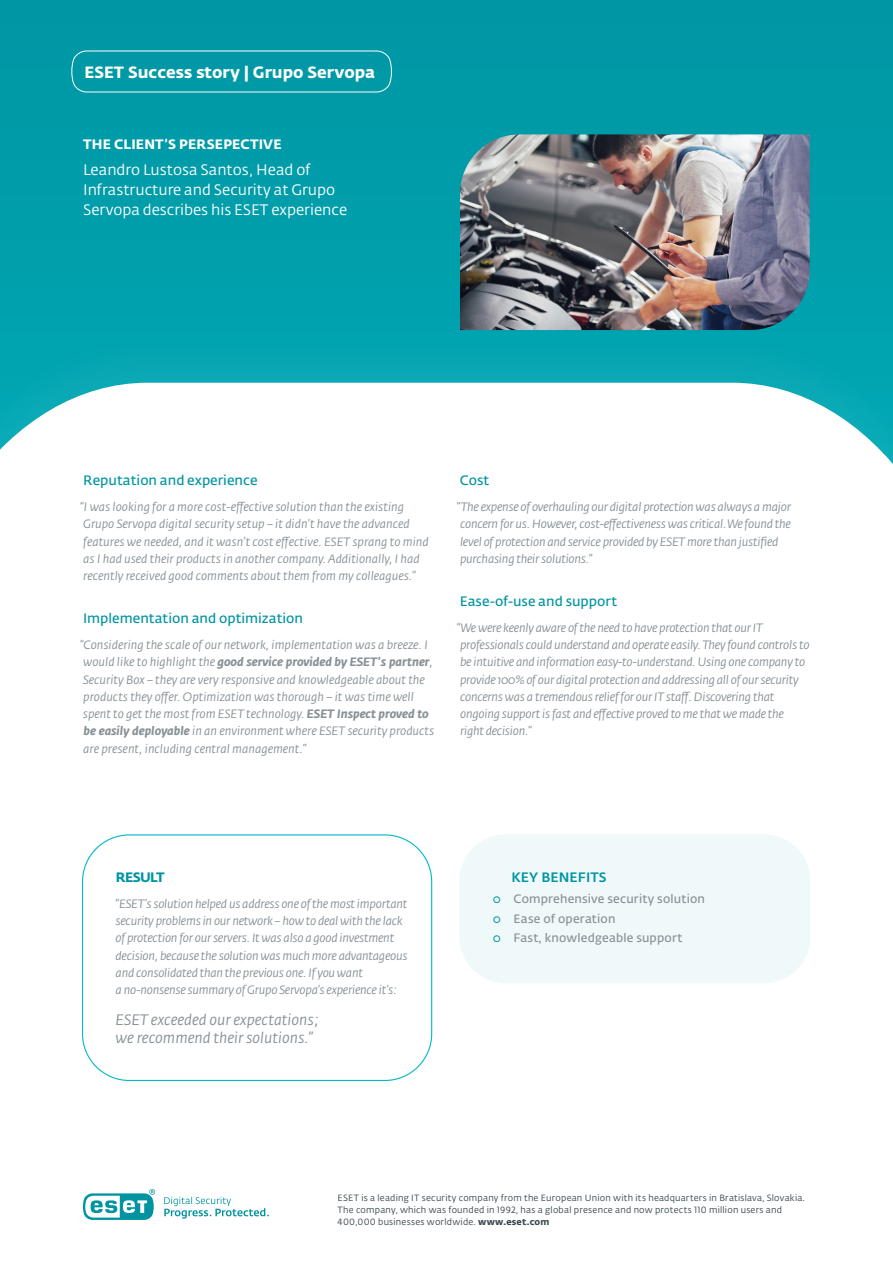
<style>
.page{position:relative;width:893px;height:1263px;background:#fff}
.page>*{position:absolute;margin:0;border:0;box-sizing:border-box;transform-origin:0 0}
.t1{font:700 16.2px "Fedra Sans Alt Pro";color:#fff}
.t2{font:15px/20.2px "Fedra Sans Alt Pro";color:#fff}
.t3{font:italic 15px/18px "Fedra Sans Alt Pro";color:#879197}
.t4{font:600 13.5px "Fedra Sans Alt Pro";color:#0094a1}
.t5{font:700 13.5px "Fedra Sans Alt Pro";letter-spacing:.01em;color:#fff}
.t6{font:13.5px "Fedra Sans Alt Pro Med LF";letter-spacing:.01em;color:#0094a1}
.t7{font:700 13.5px "Fedra Sans Alt Pro";letter-spacing:-.05em;color:#0094a1}
.t8{font:italic 12px/17.2px "Fedra Sans Alt Pro";letter-spacing:-.02em;color:#879197}
.t9{font:italic 12px/17.2px "Fedra Sans Alt Pro";color:#879197}
.t10{font:12px "Fedra Sans Alt Pro Demi LF";letter-spacing:.015em;color:#879197}
.t11{font:9px/12px "Fedra Sans Alt Pro Book LF";letter-spacing:.025em;color:#39474f}
.s1{font-weight:700}
.s2{font-family:"Fedra Sans Alt Pro Book LF";color:#0094a1}
.s3{font-family:"Fedra Sans Alt Pro Bold LF"}
</style>
<div class="page">
<div style="left:0;top:0;width:893px;height:333px;background:#009ba8"></div>
<img style="left:460px;top:134px;width:350px;height:196px">
<div style="left:0;top:333px;width:893px;height:930px;background:#03a5b1"></div>
<div style="left:0;top:383px;width:893px;height:880px;background:#fff"></div>
<svg style="left:83px;top:1189px;width:72px;height:31px;background:#7ec9cf"></svg>
<svg style="left:164px;top:1197px;width:105px;height:21px;background:#cdeaec"></svg>
<svg style="left:71px;top:50px;width:321px;height:43px;background:#0c9daa"></svg>
<div style="left:459px;top:834px;width:351px;height:149px;background:#eff9fa;border-radius:47px"></div>
<div style="left:82px;top:834px;width:350px;height:247px;border:1px solid #00bac6;border-radius:47px"></div>
<h1 class="t1" style="left:84px;top:62px;width:293px">ESET Success story | Grupo Servopa</h1>
<p class="t5" style="left:83px;top:136px;width:200px">THE CLIENT’S PERSEPECTIVE</p>
<p class="t2" style="left:83px;top:159px;width:266px">Leandro Lustosa Santos, Head of<br>Infrastructure and Security at Grupo<br>Servopa describes his ESET experience</p>
<p class="t4" style="left:83px;top:472px;width:176px">Reputation and experience</p>
<p class="t9" style="left:80px;top:498px;width:350px">“I was looking for a more cost-effective solution than the existing Grupo Servopa digital security setup – it didn’t have the advanced features we needed, and it wasn’t cost effective. ESET sprang to mind as I had used their products in another company. Additionally, I had recently received good comments about them from my colleagues.”</p>
<p class="t4" style="left:83px;top:610px;width:222px">Implementation and optimization</p>
<p class="t9" style="left:80px;top:636px;width:356px">“Considering the scale of our network, implementation was a breeze. I would like to highlight the <span class="s1">good service provided by ESET’s partner</span>, Security Box – they are very responsive and knowledgeable about the products they offer. Optimization was thorough – it was time well spent to get the most from ESET technology. <span class="s1">ESET Inspect proved to be easily deployable</span> in an environment where ESET security products are present, including central management.”</p>
<p class="t4" style="left:460px;top:472px;width:31px">Cost</p>
<p class="t8" style="left:457px;top:498px;width:335px">“The expense of overhauling our digital protection was always a major concern for us. However, cost-effectiveness was critical. We found the level of protection and service provided by ESET more than justified purchasing their solutions.”</p>
<p class="t4" style="left:460px;top:593px;width:159px">Ease-of-use and support</p>
<p class="t8" style="left:457px;top:619px;width:354px">“We were keenly aware of the need to have protection that our IT professionals could understand and operate easily. They found controls to be intuitive and information easy-to-understand. Using one company to provide 100% of our digital protection and addressing all of our security concerns was a tremendous relief for our IT staff. Discovering that ongoing support is fast and effective proved to me that we made the<br>right decision.”</p>
<p class="t7" style="left:116px;top:869px;width:50px">RESULT</p>
<p class="t8" style="left:116px;top:895px;width:293px">“ESET’s solution helped us address one of the most important security problems in our network – how to deal with the lack of protection for our servers. It was also a good investment decision, because the solution was much more advantageous and consolidated than the previous one. If you want<br>a no-nonsense summary of Grupo Servopa’s experience it’s:</p>
<p class="t3" style="left:116px;top:1011px;width:204px">ESET exceeded our expectations; we recommend their solutions.”</p>
<p class="t6" style="left:512px;top:867px;width:97px">KEY BENEFITS</p>
<p class="t10" style="left:492px;top:890px;width:214px"><span class="s2">○</span> Comprehensive security solution</p>
<p class="t10" style="left:492px;top:910px;width:125px"><span class="s2">○</span> Ease of operation</p>
<p class="t10" style="left:492px;top:929px;width:192px"><span class="s2">○</span> Fast, knowledgeable support</p>
<p class="t11" style="left:338px;top:1192px;width:469px">ESET is a leading IT security company from the European Union with its headquarters in Bratislava, Slovakia.<br>The company, which was founded in 1992, has a global presence and now protects 110 million users and<br>400,000 businesses worldwide. <span class="s3">www.eset.com</span></p>
</div>
